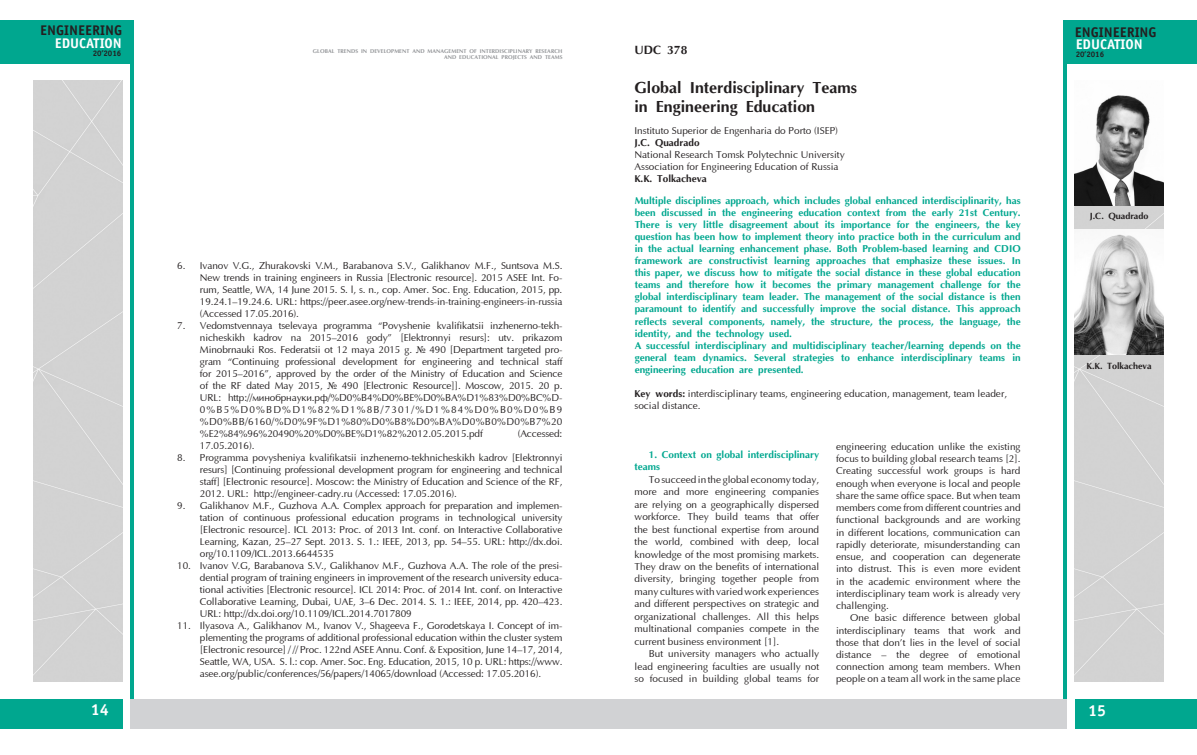
<style>
.page{position:relative;width:1197px;height:755px;background:#fff}
.page>*{position:absolute;margin:0;border:0;box-sizing:border-box;transform-origin:0 0}
.t1{font:700 16px/19.2px "AG Optima";color:#231f20}
.t2{font:700 16px "Officina Sans C";color:#fff}
.t3{font:700 14px "Officina Sans C";color:#231f20}
.t4{font:700 14px "Officina Sans C";color:#fff}
.t5{font:700 12px "AG Optima";color:#231f20}
.t6{font:10px/12px "Optima";color:#231f20;text-align:justify}
.t7{font:700 10px/12px "AG Optima";color:#00a78f}
.t8{font:700 10px "AG Optima";color:#231f20}
.t9{font:700 9px "AG Optima";color:#231f20}
.t10{font:700 8px "Officina Sans C";color:#231f20}
.t11{font:700 5.5px/6.6px "AG Optima";letter-spacing:.01em;color:#939598;text-align:right}
.s1{font-family:"Times New Roman"}
.s2{font-family:"AG Optima";font-weight:700}
</style>
<div class="page">
<div style="left:1063px;top:20px;width:133px;height:43px;background:#00a78f"></div>
<div style="left:1074px;top:698px;width:122px;height:30px;background:#00a78f"></div>
<hr style="left:1063px;top:45px;width:3px;height:653px;background:#00a78f">
<div style="left:598px;top:698px;width:468px;height:30px;background:#d1d2d4"></div>
<div style="left:1074px;top:206px;width:89px;height:475px;background:#d3d3d3"></div>
<div style="left:0;top:698px;width:122px;height:30px;background:#00a78f"></div>
<div style="left:0;top:20px;width:133px;height:43px;background:#00a78f"></div>
<hr style="left:130px;top:45px;width:3px;height:653px;background:#00a78f">
<div style="left:33px;top:80px;width:89px;height:601px;background:#d3d3d3"></div>
<div style="left:130px;top:698px;width:468px;height:30px;background:#d1d2d4"></div>
<img style="left:1074px;top:95px;width:89px;height:111px">
<img style="left:1074px;top:229px;width:89px;height:125px">
<h2 class="t3" style="left:40px;top:23px;width:83px">ENGINEERING</h2>
<h2 class="t4" style="left:55px;top:35px;width:69px">EDUCATION</h2>
<p class="t10" style="left:93px;top:49px;width:30px">20’2016</p>
<p class="t11" style="left:313px;top:48px;width:251px">GLOBAL TRENDS IN DEVELOPMENT AND MANAGEMENT OF INTERDISCIPLINARY RESEARCH<br>AND EDUCATIONAL PROJECTS AND TEAMS</p>
<h1 class="t2" style="left:91px;top:700px;width:19px">14</h1>
<p class="t6" style="left:200px;top:259px;width:364px;text-indent:-23px">6. Ivanov V.G., Zhurakovski V.M., Barabanova S.V., Galikhanov M.F., Suntsova M.S.<br>New trends in training engineers in Russia [Electronic resource]. 2015 ASEE Int. Fo&shy;rum, Seattle, WA, 14 June 2015. S. l, s. n., cop. Amer. Soc. Eng. Education, 2015, pp.<br>19.24.1–19.24.6. URL: https://peer.asee.org/new-trends-in-training-engineers-in-russia (Accessed 17.05.2016).</p>
<p class="t6" style="left:200px;top:319px;width:364px;text-indent:-23px">7. Vedomstvennaya tselevaya programma “Povyshenie kvalifikatsii inzhenerno-tekh&shy;nicheskikh kadrov na 2015–2016 gody” [Elektronnyi resurs]: utv. prikazom Minobrnauki Ros. Federatsii ot 12 maya 2015 g. <span class="s1">№</span> 490 [Department targeted pro&shy;gram “Continuing professional development for engineering and technical staff for 2015–2016”, approved by the order of the Ministry of Education and Science of the RF dated May 2015, <span class="s1">№</span> 490 [Electronic Resource]]. Moscow, 2015. 20 p.<br>URL: http://минобрнауки.рф/%D0%B4%D0%BE%D0%BA%D1%83%D0%BC%D-0%B5%D0%BD%D1%82%D1%8B/7301/%D1%84%D0%B0%D0%B9 %D0%BB/6160/%D0%9F%D1%80%D0%B8%D0%BA%D0%B0%D0%B7%20 %E2%84%96%20490%20%D0%BE%D1%82%2012.05.2015.pdf</p>
<p class="t6" style="left:517px;top:427px;width:46px">(Accessed:</p>
<p class="t6" style="left:200px;top:439px;width:56px">17.05.2016).</p>
<p class="t6" style="left:200px;top:451px;width:364px;text-indent:-23px">8. Programma povysheniya kvalifikatsii inzhenerno-tekhnicheskikh kadrov [Elektronnyi resurs] [Continuing professional development program for engineering and technical staff] [Electronic resource]. Moscow: the Ministry of Education and Science of the RF, 2012. URL: http://engineer-cadry.ru (Accessed: 17.05.2016).</p>
<p class="t6" style="left:200px;top:499px;width:364px;text-indent:-23px">9. Galikhanov M.F., Guzhova A.A. Complex approach for preparation and implemen&shy;tation of continuous professional education programs in technological university [Electronic resource]. ICL 2013: Proc. of 2013 Int. conf. on Interactive Collaborative Learning, Kazan, 25–27 Sept. 2013. S. 1.: IEEE, 2013, pp. 54–55. URL: http://dx.doi. org/10.1109/ICL.2013.6644535</p>
<p class="t6" style="left:200px;top:559px;width:364px;text-indent:-23px">10. Ivanov V.G, Barabanova S.V., Galikhanov M.F., Guzhova A.A. The role of the presi&shy;dential program of training engineers in improvement of the research university educa&shy;tional activities [Electronic resource]. ICL 2014: Proc. of 2014 Int. conf. on Interactive Collaborative Learning, Dubai, UAE, 3–6 Dec. 2014. S. 1.: IEEE, 2014, pp. 420–423.<br>URL: http://dx.doi.org/10.1109/ICL.2014.7017809</p>
<p class="t6" style="left:200px;top:619px;width:364px;text-indent:-23px">11. Ilyasova A., Galikhanov M., Ivanov V., Shageeva F., Gorodetskaya I. Concept of im&shy;plementing the programs of additional professional education within the cluster system [Electronic resource] / // Proc. 122nd ASEE Annu. Conf. &amp; Exposition, June 14–17, 2014, Seattle, WA, USA. S. l.: cop. Amer. Soc. Eng. Education, 2015, 10 p. URL: https://www. asee.org/public/conferences/56/papers/14065/download (Accessed: 17.05.2016).</p>
<p class="t5" style="left:634px;top:44px;width:54px">UDC 378</p>
<h1 class="t1" style="left:634px;top:78px;width:224px">Global Interdisciplinary Teams in Engineering Education</h1>
<p class="t6" style="left:634px;top:125px;width:205px">Instituto Superior de Engenharia do Porto (ISEP)</p>
<p class="t8" style="left:634px;top:137px;width:67px">J.C. Quadrado</p>
<p class="t6" style="left:634px;top:149px;width:212px">National Research Tomsk Polytechnic University<br>Association for Engineering Education of Russia</p>
<p class="t8" style="left:634px;top:173px;width:74px">К.К. Tolkacheva</p>
<p class="t7" style="left:634px;top:195px;width:387px">Multiple disciplines approach, which includes global enhanced interdisciplinarity, has been discussed in the engineering education context from the early 21st Century.<br>There is very little disagreement about its importance for the engineers, the key question has been how to implement theory into practice both in the curriculum and in the actual learning enhancement phase. Both Problem-based learning and CDIO framework are constructivist learning approaches that emphasize these issues. In this paper, we discuss how to mitigate the social distance in these global education teams and therefore how it becomes the primary management challenge for the global interdisciplinary team leader. The management of the social distance is then paramount to identify and successfully improve the social distance. This approach reflects several components, namely, the structure, the process, the language, the identity, and the technology used.<br>A successful interdisciplinary and multidisciplinary teacher/learning depends on the general team dynamics. Several strategies to enhance interdisciplinary teams in engineering education are presented.</p>
<p class="t6" style="left:634px;top:388px;width:374px"><span class="s2">Key words:</span> interdisciplinary teams, engineering education, management, team leader, social distance.</p>
<p class="t7" style="left:634px;top:448px;width:186px;line-height:12.5px;text-indent:14px">1. Context on global interdisciplinary teams</p>
<p class="t6" style="left:634px;top:473px;width:186px;line-height:12.5px;text-indent:14px">To succeed in the global economy today, more and more engineering companies are relying on a geographically dispersed workforce. They build teams that offer the best functional expertise from around the world, combined with deep, local knowledge of the most promising markets.<br>They draw on the benefits of international diversity, bringing together people from many cultures with varied work experiences and different perspectives on strategic and organizational challenges. All this helps multinational companies compete in the current business environment [1].</p>
<p class="t6" style="left:634px;top:647px;width:186px;line-height:12.5px;text-indent:14px">But university managers who actually lead engineering faculties are usually not so focused in building global teams for</p>
<p class="t6" style="left:835px;top:440px;width:186px">engineering education unlike the existing focus to building global research teams [2].<br>Creating successful work groups is hard enough when everyone is local and people share the same office space. But when team members come from different countries and functional backgrounds and are working in different locations, communication can rapidly deteriorate, misunderstanding can ensue, and cooperation can degenerate into distrust. This is even more evident in the academic environment where the interdisciplinary team work is already very challenging.</p>
<p class="t6" style="left:835px;top:611px;width:186px;text-indent:14px">One basic difference between global interdisciplinary teams that work and those that don’t lies in the level of social distance – the degree of emotional connection among team members. When people on a team all work in the same place</p>
<h2 class="t3" style="left:1074px;top:24px;width:83px">ENGINEERING</h2>
<h2 class="t4" style="left:1075px;top:36px;width:69px">EDUCATION</h2>
<p class="t10" style="left:1075px;top:49px;width:30px">20’2016</p>
<p class="t9" style="left:1089px;top:211px;width:60px">J.C. Quadrado</p>
<p class="t9" style="left:1086px;top:360px;width:67px">К.К. Tolkacheva</p>
<h1 class="t2" style="left:1088px;top:700px;width:19px">15</h1>
</div>
